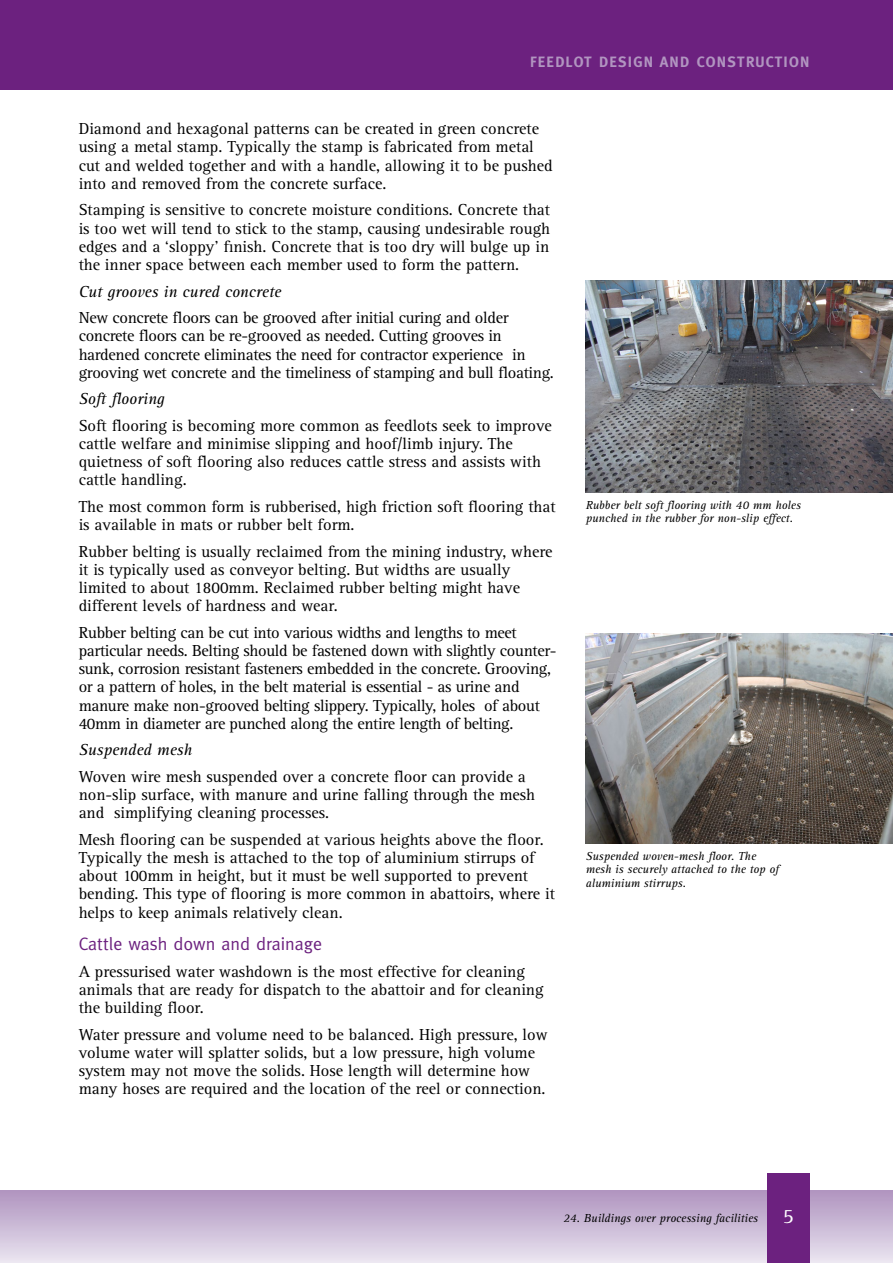
<style>
.page{position:relative;width:893px;height:1263px;background:#fff}
.page>*{position:absolute;margin:0;border:0;box-sizing:border-box;transform-origin:0 0}
.t1{font:21px "Rotis Serif";color:#fff}
.t2{font:18px "Meta";color:#6c217f}
.t3{font:16.5px/18.1px "Rotis Serif";color:#000}
.t4{font:16.5px/18.1px "Rotis Serif";letter-spacing:-.02em;color:#000}
.t5{font:italic 16.5px "Rotis Serif";color:#000}
.t6{font:700 15px "Meta";letter-spacing:.08em;color:#b195c0}
.t7{font:italic 12px/13.2px "Rotis Serif";color:#000}
</style>
<div class="page">
<div style="left:0;top:0;width:893px;height:89px;background:#6c217f"></div>
<div style="left:0;top:1191px;width:893px;height:72px;background:linear-gradient(to bottom,#af94bf,#eae4f0)"></div>
<div style="left:767px;top:1174px;width:42px;height:89px;background:#6c217f"></div>
<img style="left:586px;top:281px;width:307px;height:211px">
<img style="left:586px;top:634px;width:307px;height:209px">
<p class="t6" style="left:530px;top:53px;width:281px">FEEDLOT DESIGN AND CONSTRUCTION</p>
<p class="t3" style="left:79px;top:120px;width:475px">Diamond and hexagonal patterns can be created in green concrete using a metal stamp. Typically the stamp is fabricated from metal cut and welded together and with a handle, allowing it to be pushed into and removed from the concrete surface.</p>
<p class="t3" style="left:79px;top:201px;width:473px;text-align:justify">Stamping is sensitive to concrete moisture conditions. Concrete that is too wet will tend to stick to the stamp, causing undesirable rough edges and a ‘sloppy’ finish. Concrete that is too dry will bulge up in the inner space between each member used to form the pattern.</p>
<p class="t5" style="left:79px;top:282px;width:204px">Cut grooves in cured concrete</p>
<p class="t4" style="left:79px;top:309px;width:477px">New concrete floors can be grooved after initial curing and older concrete floors can be re-grooved as needed. Cutting grooves in hardened concrete eliminates the need for contractor experience in grooving wet concrete and the timeliness of stamping and bull floating.</p>
<p class="t5" style="left:79px;top:390px;width:87px">Soft flooring</p>
<p class="t3" style="left:79px;top:417px;width:475px">Soft flooring is becoming more common as feedlots seek to improve cattle welfare and minimise slipping and hoof/limb injury. The quietness of soft flooring also reduces cattle stress and assists with cattle handling.</p>
<p class="t3" style="left:79px;top:498px;width:478px">The most common form is rubberised, high friction soft flooring that is available in mats or rubber belt form.</p>
<p class="t3" style="left:79px;top:543px;width:475px">Rubber belting is usually reclaimed from the mining industry, where it is typically used as conveyor belting. But widths are usually limited to about 1800mm. Reclaimed rubber belting might have different levels of hardness and wear.</p>
<p class="t4" style="left:79px;top:624px;width:479px">Rubber belting can be cut into various widths and lengths to meet particular needs. Belting should be fastened down with slightly counter&shy;sunk, corrosion resistant fasteners embedded in the concrete. Grooving, or a pattern of holes, in the belt material is essential - as urine and manure make non-grooved belting slippery. Typically, holes of about 40mm in diameter are punched along the entire length of belting.</p>
<p class="t5" style="left:79px;top:741px;width:115px">Suspended mesh</p>
<p class="t3" style="left:79px;top:768px;width:458px">Woven wire mesh suspended over a concrete floor can provide a non-slip surface, with manure and urine falling through the mesh and simplifying cleaning processes.</p>
<p class="t3" style="left:79px;top:831px;width:478px">Mesh flooring can be suspended at various heights above the floor.<br>Typically the mesh is attached to the top of aluminium stirrups of about 100mm in height, but it must be well supported to prevent bending. This type of flooring is more common in abattoirs, where it helps to keep animals relatively clean.</p>
<p class="t2" style="left:79px;top:933px;width:245px">Cattle wash down and drainage</p>
<p class="t3" style="left:79px;top:963px;width:466px">A pressurised water washdown is the most effective for cleaning animals that are ready for dispatch to the abattoir and for cleaning the building floor.</p>
<p class="t3" style="left:79px;top:1026px;width:470px">Water pressure and volume need to be balanced. High pressure, low volume water will splatter solids, but a low pressure, high volume system may not move the solids. Hose length will determine how many hoses are required and the location of the reel or connection.</p>
<p class="t7" style="left:586px;top:499px;width:217px">Rubber belt soft flooring with 40 mm holes punched in the rubber for non-slip effect.</p>
<p class="t7" style="left:586px;top:850px;width:195px">Suspended woven-mesh floor. The mesh is securely attached to the top of aluminium stirrups.</p>
<p class="t7" style="left:563px;top:1211px;width:196px">24. Buildings over processing facilities</p>
<p class="t1" style="left:783px;top:1204px;width:12px">5</p>
</div>
